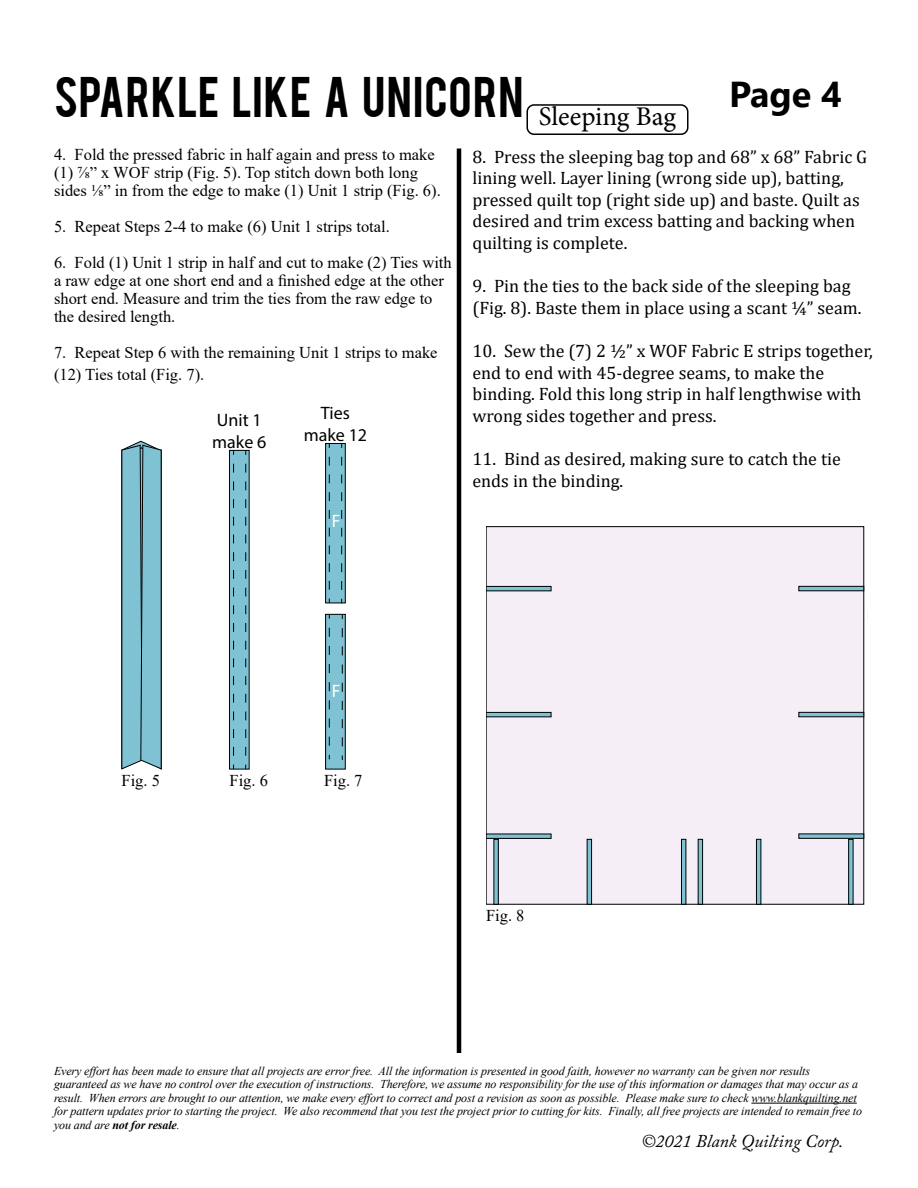
<style>
.page{position:relative;width:918px;height:1188px;background:#fff}
.page>*{position:absolute;margin:0;border:0;box-sizing:border-box;transform-origin:0 0}
.t1{font:45px "Bebas";letter-spacing:.02em;color:#000}
.t2{font:700 36px "Segoe UI";color:#000}
.t3{font:27px "Minion Pro";color:#000}
.t4{font:18px/21.6px "Cambria";color:#000}
.t5{font:italic 18px "Adobe Caslon Pro";color:#000}
.t6{font:18px/21.6px "Myriad Pro";color:#000}
.t7{font:18px "Myriad Pro";color:#fff}
.t8{font:16.5px/18px "Times New Roman";color:#000}
.t9{font:italic 12px/13.5px "Times New Roman";letter-spacing:-.01em;color:#000}
.s1{font-weight:700}
</style>
<div class="page">
<hr style="left:751px;top:1103px;width:106px;height:1px;background:#000">
<div style="left:526px;top:104px;width:162px;height:31px;border:2px solid #000101;border-radius:7px"></div>
<hr style="left:457px;top:148px;width:4px;height:905px;background:#000">
<svg style="left:122px;top:441px;width:40px;height:329px;background:#77b3c2"></svg>
<svg style="left:229px;top:450px;width:21px;height:320px;background:#6da6b4"></svg>
<div style="left:326px;top:614px;width:19px;height:155px;background:#7ec2d3"></div>
<div style="left:325px;top:614px;width:21px;height:156px;border:1px solid #000"></div>
<svg style="left:329px;top:628px;width:1px;height:131px"></svg>
<svg style="left:342px;top:628px;width:1px;height:132px"></svg>
<svg style="left:325px;top:443px;width:21px;height:176px;background:#73a8b6"></svg>
<div style="left:486px;top:527px;width:378px;height:377px;background:#f6eef6"></div>
<div style="left:486px;top:586px;width:65px;height:5px;background:#7ec2d3"></div>
<div style="left:486px;top:586px;width:65px;height:5px;border:1px solid #000"></div>
<div style="left:486px;top:712px;width:65px;height:5px;background:#7ec2d3"></div>
<div style="left:486px;top:712px;width:65px;height:5px;border:1px solid #000"></div>
<hr style="left:486px;top:834px;width:65px;height:4px;background:#7ec2d3">
<div style="left:486px;top:834px;width:65px;height:5px;border:1px solid #000"></div>
<div style="left:587px;top:839px;width:5px;height:65px;background:#7ec2d3"></div>
<div style="left:587px;top:839px;width:5px;height:65px;border:1px solid #000"></div>
<div style="left:681px;top:839px;width:5px;height:65px;background:#7ec2d3"></div>
<div style="left:681px;top:839px;width:5px;height:65px;border:1px solid #000"></div>
<div style="left:698px;top:839px;width:5px;height:65px;background:#7ec2d3"></div>
<div style="left:698px;top:839px;width:5px;height:65px;border:1px solid #000"></div>
<div style="left:756px;top:839px;width:5px;height:65px;background:#7ec2d3"></div>
<div style="left:756px;top:839px;width:5px;height:65px;border:1px solid #000"></div>
<svg style="left:799px;top:834px;width:65px;height:5px"></svg>
<svg style="left:799px;top:712px;width:65px;height:5px"></svg>
<svg style="left:799px;top:586px;width:65px;height:5px"></svg>
<h1 class="t1" style="left:54px;top:64px;width:471px">SPARKLE LIKE A UNICORN</h1>
<h2 class="t2" style="left:729px;top:60px;width:114px">Page 4</h2>
<h3 class="t3" style="left:539px;top:99px;width:139px">Sleeping Bag</h3>
<h3 class="t8" style="left:54px;top:145px;width:388px">4. Fold the pressed fabric in half again and press to make (1) ⅞” x WOF strip (Fig. 5). Top stitch down both long sides ⅛” in from the edge to make (1) Unit 1 strip (Fig. 6).</h3>
<h3 class="t8" style="left:54px;top:217px;width:337px">5. Repeat Steps 2-4 to make (6) Unit 1 strips total.</h3>
<h3 class="t8" style="left:54px;top:253px;width:399px">6. Fold (1) Unit 1 strip in half and cut to make (2) Ties with a raw edge at one short end and a finished edge at the other short end. Measure and trim the ties from the raw edge to the desired length.</h3>
<h3 class="t8" style="left:54px;top:341px;width:385px;line-height:21.6px">7. Repeat Step 6 with the remaining Unit 1 strips to make (12) Ties total (Fig. 7).</h3>
<h3 class="t6" style="left:212px;top:409px;width:56px">Unit 1 make 6</h3>
<h3 class="t6" style="left:304px;top:402px;width:65px;text-align:center">Ties make 12</h3>
<h3 class="t7" style="left:332px;top:510px;width:10px">F</h3>
<h3 class="t4" style="left:472px;top:145px;width:396px">8. Press the sleeping bag top and 68” x 68” Fabric G lining well. Layer lining (wrong side up), batting, pressed quilt top (right side up) and baste. Quilt as desired and trim excess batting and backing when quilting is complete.</h3>
<h3 class="t4" style="left:472px;top:275px;width:391px">9. Pin the ties to the back side of the sleeping bag (Fig. 8). Baste them in place using a scant ¼” seam.</h3>
<h3 class="t4" style="left:472px;top:340px;width:402px">10. Sew the (7) 2 ½” x WOF Fabric E strips together, end to end with 45-degree seams, to make the binding. Fold this long strip in half lengthwise with wrong sides together and press.</h3>
<h3 class="t4" style="left:472px;top:448px;width:370px">11. Bind as desired, making sure to catch the tie ends in the binding.</h3>
<h3 class="t7" style="left:332px;top:680px;width:10px">F</h3>
<h3 class="t8" style="left:121px;top:771px;width:40px">Fig. 5</h3>
<h3 class="t8" style="left:230px;top:771px;width:40px">Fig. 6</h3>
<h3 class="t8" style="left:324px;top:771px;width:40px">Fig. 7</h3>
<h3 class="t8" style="left:486px;top:906px;width:40px">Fig. 8</h3>
<p class="t9" style="left:54px;top:1064px;width:810px">Every effort has been made to ensure that all projects are error free. All the information is presented in good faith, however no warranty can be given nor results guaranteed as we have no control over the execution of instructions. Therefore, we assume no responsibility for the use of this information or damages that may occur as a result. When errors are brought to our attention, we make every effort to correct and post a revision as soon as possible. Please make sure to check www.blankquilting.net for pattern updates prior to starting the project. We also recommend that you test the project prior to cutting for kits. Finally, all free projects are intended to remain free to you and are <span class="s1">not for resale</span>.</p>
<h3 class="t5" style="left:642px;top:1130px;width:203px">©2021 Blank Quilting Corp.</h3>
</div>
